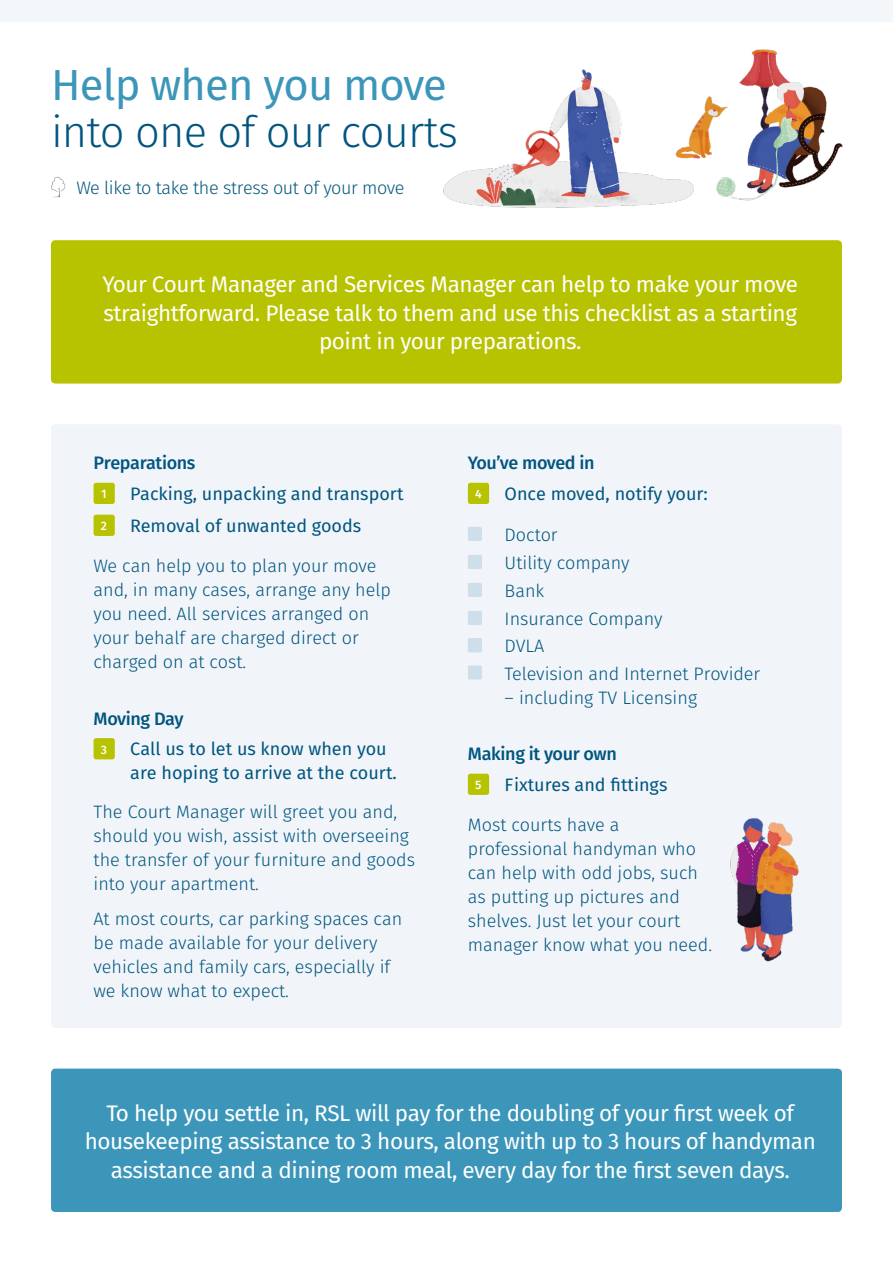
<style>
.page{position:relative;width:893px;height:1263px;background:#fff}
.page>*{position:absolute;margin:0;border:0;box-sizing:border-box;transform-origin:0 0}
.t1{font:300 43.5px "Fira Sans";letter-spacing:-.02em;color:#00557f}
.t2{font:43.5px "Fira Sans";letter-spacing:-.02em;color:#3b96ba}
.t3{font:22.5px/28.5px "Fira Sans";letter-spacing:-.02em;color:#fff;text-align:center}
.t4{font:300 18px/24px "Fira Sans";color:#00557f}
.t5{font:18px/24px "Fira Sans";color:#00557f}
.t6{font:500 18px "Fira Sans";letter-spacing:-.02em;color:#00557f}
.t7{font:300 18px "Fira Sans";letter-spacing:-.02em;color:#00557f}
.t8{font:500 12.15px "Fira Sans";color:#fff}
</style>
<div class="page">
<img style="left:443px;top:69px;width:251px;height:139px">
<div style="left:51px;top:240px;width:791px;height:144px;background:#b7c200;border-radius:4px"></div>
<div style="left:51px;top:1068px;width:791px;height:144px;background:#3b96ba;border-radius:4px"></div>
<div style="left:0;top:0;width:893px;height:21px;background:#f4f7f9"></div>
<img style="left:716px;top:49px;width:127px;height:152px">
<img style="left:655px;top:83px;width:86px;height:85px">
<svg style="left:51px;top:177px;width:14px;height:20px"></svg>
<div style="left:51px;top:424px;width:791px;height:604px;background:#f1f5f9;border-radius:4px"></div>
<div style="left:468px;top:527px;width:14px;height:14px;background:#cfdeeb;border-radius:2px"></div>
<div style="left:468px;top:555px;width:14px;height:14px;background:#cfdeeb;border-radius:2px"></div>
<div style="left:468px;top:583px;width:14px;height:14px;background:#cfdeeb;border-radius:2px"></div>
<div style="left:468px;top:611px;width:14px;height:14px;background:#cfdeeb;border-radius:2px"></div>
<div style="left:468px;top:638px;width:14px;height:14px;background:#cfdeeb;border-radius:2px"></div>
<div style="left:468px;top:665px;width:14px;height:14px;background:#cfdeeb;border-radius:2px"></div>
<div style="left:94px;top:483px;width:21px;height:21px;background:#b7c200;border-radius:3px"></div>
<div style="left:468px;top:483px;width:21px;height:21px;background:#b7c200;border-radius:3px"></div>
<div style="left:468px;top:774px;width:21px;height:21px;background:#b7c200;border-radius:3px"></div>
<div style="left:94px;top:738px;width:21px;height:21px;background:#b7c200;border-radius:3px"></div>
<div style="left:94px;top:515px;width:21px;height:21px;background:#b7c200;border-radius:3px"></div>
<img style="left:730px;top:818px;width:69px;height:144px">
<h1 class="t2" style="left:51px;top:54px;width:398px">Help when you move</h1>
<h1 class="t1" style="left:51px;top:101px;width:409px">into one of our courts</h1>
<p class="t7" style="left:77px;top:175px;width:329px">We like to take the stress out of your move</p>
<p class="t3" style="left:103px;top:272px;width:697px">Your Court Manager and Services Manager can help to make your move straightforward. Please talk to them and use this checklist as a starting point in your preparations.</p>
<p class="t6" style="left:94px;top:450px;width:104px">Preparations</p>
<p class="t6" style="left:468px;top:450px;width:128px">You’ve moved in</p>
<p class="t5" style="left:130px;top:483px;width:275px">Packing, unpacking and transport</p>
<p class="t5" style="left:505px;top:483px;width:205px">Once moved, notify your:</p>
<p class="t8" style="left:101px;top:485px;width:7px">1</p>
<p class="t8" style="left:475px;top:485px;width:8px">4</p>
<p class="t8" style="left:101px;top:517px;width:8px">2</p>
<p class="t5" style="left:130px;top:515px;width:232px">Removal of unwanted goods</p>
<p class="t4" style="left:94px;top:555px;width:299px">We can help you to plan your move and, in many cases, arrange any help you need. All services arranged on your behalf are charged direct or charged on at cost.</p>
<p class="t6" style="left:94px;top:706px;width:92px">Moving Day</p>
<p class="t8" style="left:101px;top:741px;width:8px">3</p>
<p class="t5" style="left:130px;top:738px;width:268px">Call us to let us know when you are hoping to arrive at the court.</p>
<p class="t4" style="left:94px;top:801px;width:323px">The Court Manager will greet you and, should you wish, assist with overseeing the transfer of your furniture and goods into your apartment.</p>
<p class="t4" style="left:94px;top:908px;width:310px">At most courts, car parking spaces can be made available for your delivery vehicles and family cars, especially if we know what to expect.</p>
<p class="t4" style="left:505px;top:524px;width:55px">Doctor</p>
<p class="t4" style="left:505px;top:552px;width:127px">Utility company</p>
<p class="t4" style="left:505px;top:606px;width:257px;line-height:27.3px">Insurance Company<br>DVLA<br>Television and Internet Provider</p>
<p class="t4" style="left:505px;top:687px;width:194px">– including TV Licensing</p>
<p class="t4" style="left:505px;top:580px;width:41px">Bank</p>
<p class="t6" style="left:468px;top:741px;width:150px">Making it your own</p>
<p class="t8" style="left:475px;top:776px;width:8px">5</p>
<p class="t5" style="left:505px;top:774px;width:164px">Fixtures and fittings</p>
<p class="t4" style="left:468px;top:814px;width:246px">Most courts have a professional handyman who can help with odd jobs, such as putting up pictures and shelves. Just let your court manager know what you need.</p>
<p class="t3" style="left:85px;top:1100px;width:733px">To help you settle in, RSL will pay for the doubling of your first week of housekeeping assistance to 3 hours, along with up to 3 hours of handyman assistance and a dining room meal, every day for the first seven days.</p>
</div>
